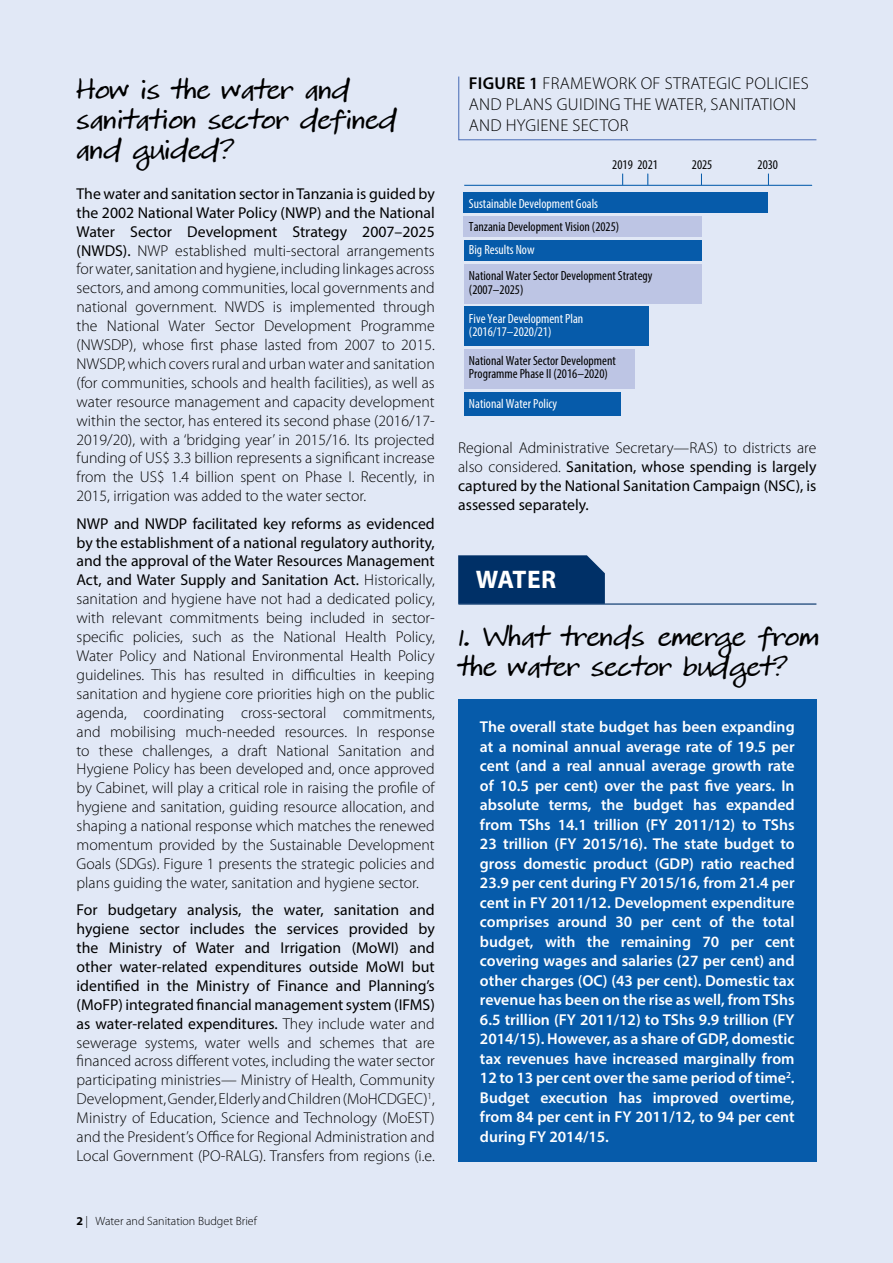
<style>
.page{position:relative;width:893px;height:1263px;background:#e1e8f6}
.page>*{position:absolute;margin:0;border:0;box-sizing:border-box;transform-origin:0 0}
.t1{font:700 25.5px "Myriad Pro";letter-spacing:-.005em;color:#fff}
.t2{font:21px/30px "DJB Heather G";color:#000}
.t3{font:300 17.25px/20.7px "Myriad Pro";letter-spacing:.02em;color:#000}
.t4{font:300 15.75px/18.9px "Myriad Pro";color:#000;text-align:justify}
.t5{font:600 15.75px/19.5px "Myriad Pro";color:#fff;text-align:justify}
.t6{font:15.75px/18.9px "Myriad Pro";color:#000;text-align:justify}
.t7{font:condensed 13.35px/13.4px "Myriad Pro";color:#000}
.t8{font:condensed 13.35px/13.4px "Myriad Pro";color:#fff}
.t9{font:300 12px "Myriad Pro";color:#000}
.s1{font-weight:400}
.s2{font-weight:300}
.s3{font-weight:700}
.s4{font-weight:600}
</style>
<div class="page">
<svg style="left:458px;top:76px;width:359px;height:65px"></svg>
<div style="left:464px;top:192px;width:304px;height:21px;background:#065baa"></div>
<div style="left:464px;top:240px;width:237px;height:20px;background:#065baa"></div>
<div style="left:464px;top:264px;width:238px;height:40px;background:#bdc5e4"></div>
<div style="left:464px;top:216px;width:238px;height:21px;background:#bdc5e4"></div>
<hr style="left:464px;top:185px;width:348px;height:1px;background:#065baa">
<div style="left:464px;top:307px;width:185px;height:39px;background:#065baa"></div>
<div style="left:464px;top:349px;width:170px;height:39px;background:#bdc5e4"></div>
<div style="left:464px;top:392px;width:157px;height:24px;background:#065baa"></div>
<div style="left:458px;top:699px;width:358px;height:462px;background:#065baa"></div>
<hr style="left:458px;top:603px;width:358px;height:2px;background:#003067">
<svg style="left:458px;top:555px;width:147px;height:49px;background:#07366b"></svg>
<h2 class="t2" style="left:77px;top:76px;width:322px">How is the water and sanitation sector def ined and guided?</h2>
<p class="t4" style="left:77px;top:184px;width:360px"><span class="s1">The water and sanitation sector in Tanzania is guided by the 2002 National Water Policy (NWP) and the National Water Sector Development Strategy 2007–2025 (NWDS).</span> NWP established multi-sectoral arrangements for water, sanitation and hygiene, including linkages across sectors, and among communities, local governments and national government. NWDS is implemented through the National Water Sector Development Programme (NWSDP), whose first phase lasted from 2007 to 2015.<br>NWSDP, which covers rural and urban water and sanitation (for communities, schools and health facilities), as well as water resource management and capacity development within the sector, has entered its second phase (2016/17- 2019/20), with a ‘bridging year’ in 2015/16. I ts projected funding of US$ 3.3 billion represents a significant increase from the US$ 1.4 billion spent on Phase I. Recently, in 2015, irrigation was added to the water sector.</p>
<p class="t4" style="left:77px;top:514px;width:360px"><span class="s1">NWP and NWDP facilitated key reforms as evidenced by the establishment of a national regulatory authority, and the approval of the Water Resources Management Act, and Water Supply and Sanitation Act.</span> H istorically, sanitation and hygiene have not had a dedicated policy, with relevant commitments being included in sector&shy;specific policies, such as the National Health Policy, Water Policy and National Environmental Health Policy guidelines. This has resulted in difficulties in keeping sanitation and hygiene core priorities high on the public agenda, coordinating cross-sectoral commitments, and mobilising much-needed resources. I n response to these challenges, a draft National Sanitation and Hygiene Policy has been developed and, once approved by Cabinet, will play a critical role in raising the profile of hygiene and sanitation, guiding resource allocation, and shaping a national response which matches the renewed momentum provided by the Sustainable Development Goals (SDGs). Figure 1 presents the strategic policies and plans guiding the water, sanitation and hygiene sector.</p>
<p class="t6" style="left:77px;top:900px;width:360px">For budgetary analysis, the water, sanitation and hygiene sector includes the services provided by the Ministry of Water and Irrigation (MoWI) and other water-related expenditures outside MoWI but identified in the Ministry of Finance and Planning’s (MoFP) integrated financial management system (IFMS) as water-related expenditures. <span class="s2">They include water and sewerage systems, water wells and schemes that are financed across different votes, including the water sector participating ministries— Ministry of Health, Community Development, Gender, Elderly and Children (MoHCDGEC</span></p>
<p class="t4" style="left:77px;top:1089px;width:360px;text-indent:347px">)<sup>1</sup>, Ministry of Education, Science and Technology (MoEST) and the President’s Office for Regional Administration and Local Government (PO-RALG</p>
<p class="t4" style="left:259px;top:1146px;width:177px">). Transfers from regions (i.e.</p>
<p class="t9" style="left:77px;top:1214px;width:182px"><span class="s3">2</span> | Water and Sanitation Budget Brief</p>
<p class="t3" style="left:469px;top:73px;width:340px"><span class="s4">Figure 1</span> Framework of strategic policies and plans guiding the water, sanitation and hygiene sector</p>
<p class="t7" style="left:612px;top:158px;width:47px">2019 2021</p>
<p class="t7" style="left:692px;top:158px;width:22px">2025</p>
<p class="t7" style="left:758px;top:158px;width:22px">2030</p>
<p class="t8" style="left:469px;top:197px;width:131px">Sustainable Development Goals</p>
<p class="t7" style="left:469px;top:220px;width:152px">Tanzania Development Vision (2025)</p>
<p class="t8" style="left:469px;top:243px;width:67px">Big Results Now</p>
<p class="t7" style="left:469px;top:269px;width:185px">National Water Sector Development Strategy (2007–2025)</p>
<p class="t8" style="left:469px;top:312px;width:116px">Five Year Development Plan (2016/17–2020/21)</p>
<p class="t7" style="left:469px;top:354px;width:148px">National Water Sector Development<br>Programme Phase II (2016–2020)</p>
<p class="t8" style="left:469px;top:397px;width:90px">National Water Policy</p>
<p class="t6" style="left:458px;top:438px;width:360px"><span class="s2">Regional Administrative Secretary—RAS) to districts are also considered.</span> Sanitation, whose spending is largely captured by the National Sanitation Campaign (NSC), is assessed separately.</p>
<h1 class="t1" style="left:476px;top:563px;width:82px">WATER</h1>
<h2 class="t2" style="left:458px;top:624px;width:362px">1. What trends emerge from the water sector budget?</h2>
<p class="t5" style="left:480px;top:717px;width:316px">The overall state budget has been expanding at a nominal annual average rate of 19.5 per cent (and a real annual average growth rate of 10.5 per cent) over the past five years. In absolute terms, the budget has expanded from TShs 14.1 trillion (FY 2011/12) to TShs 23 trillion (FY 2015/16). The state budget to gross domestic product (GDP) ratio reached 23.9 per cent during FY 2015/16, from 21.4 per cent in FY 2011/12. Development expenditure comprises around 30 per cent of the total budget, with the remaining 70 per cent covering wages and salaries (27 per cent) and other charges (OC) (43 per cent). Domestic tax revenue has been on the rise as well, from TShs 6.5 trillion (FY 2011/12) to TShs 9.9 trillion (FY 2014/15). However, as a share of GDP, domestic tax revenues have increased marginally from 12 to 13 per cent over the same period of time<sup>2</sup>.<br>Budget execution has improved overtime, from 84 per cent in FY 2011/12, to 94 per cent during FY 2014/15.</p>
</div>
